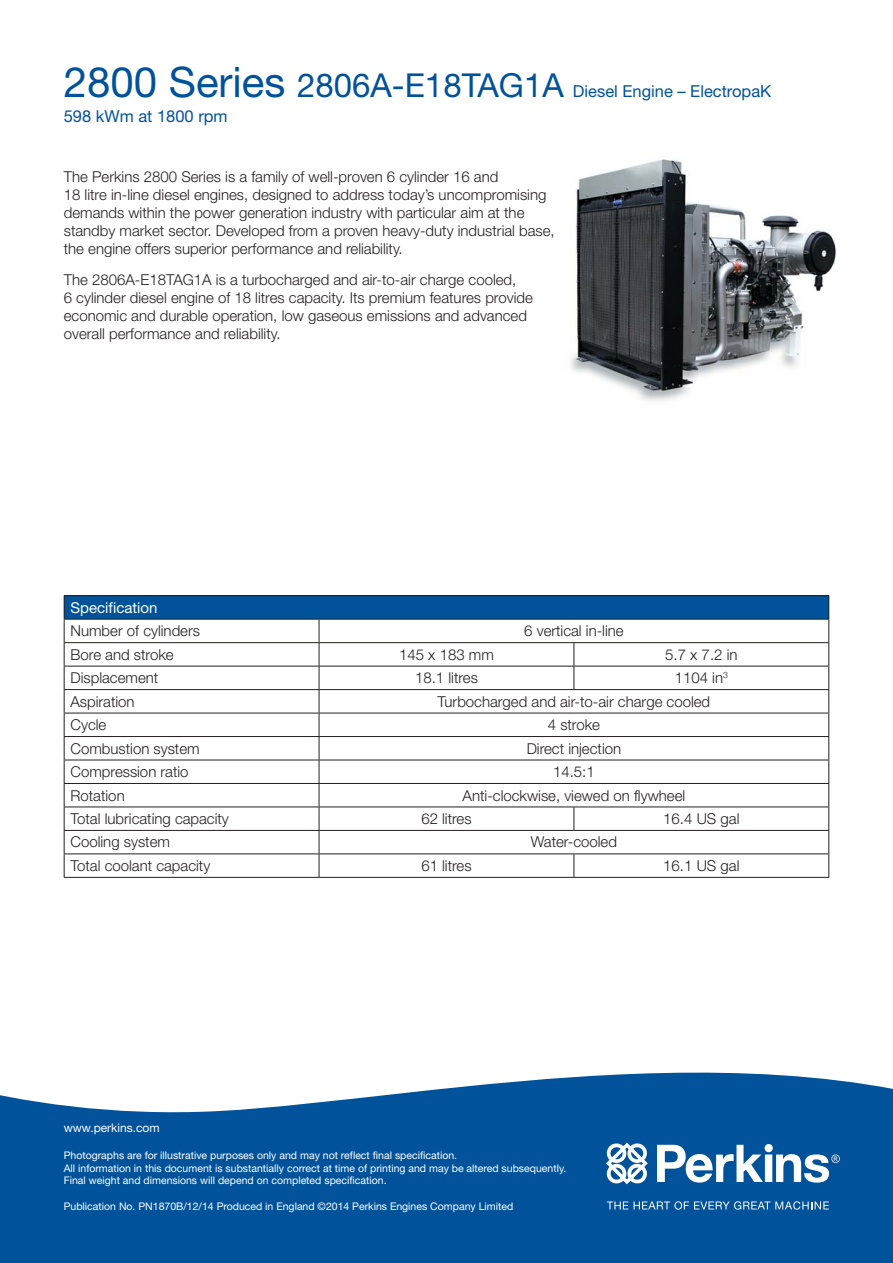
<style>
.page{position:relative;width:893px;height:1263px;background:#fff}
.page>*{position:absolute;margin:0;border:0;box-sizing:border-box;transform-origin:0 0}
.t1{font:16.5px/24.8px "Helvetica Neue";color:#00529b}
.t2{font:300 15px/18px "Helvetica Neue";color:#231f20}
.t3{font:15px "Helvetica Neue";color:#fff}
.t4{font:12px "Helvetica Neue";color:#fff}
.t5{font:10.5px/12.6px "Helvetica Neue";color:#fff}
.s1{font-size:42px}
.s2{font-size:33px}
</style>
<div class="page">
<svg style="left:0;top:1072px;width:893px;height:191px;background:#1b64a5"></svg>
<svg style="left:607px;top:1201px;width:21px;height:8px"></svg>
<svg style="left:634px;top:1201px;width:195px;height:9px;background:#4480b5"></svg>
<svg style="left:606px;top:1143px;width:42px;height:41px"></svg>
<svg style="left:657px;top:1144px;width:183px;height:38px"></svg>
<img style="left:570px;top:159px;width:266px;height:242px">
<div style="left:64px;top:596px;width:765px;height:23px;background:#00529b"></div>
<svg style="left:65px;top:620px;width:763px;height:257px"></svg>
<hr style="left:319px;top:642px;width:255px;height:1px;background:#231f20">
<hr style="left:574px;top:642px;width:255px;height:1px;background:#231f20">
<hr style="left:319px;top:666px;width:255px;height:1px;background:#231f20">
<hr style="left:574px;top:666px;width:255px;height:1px;background:#231f20">
<svg style="left:574px;top:643px;width:1px;height:46px"></svg>
<hr style="left:64px;top:689px;width:255px;height:1px;background:#231f20">
<hr style="left:319px;top:689px;width:255px;height:1px;background:#231f20">
<hr style="left:574px;top:689px;width:255px;height:1px;background:#231f20">
<hr style="left:64px;top:713px;width:255px;height:1px;background:#231f20">
<hr style="left:319px;top:713px;width:255px;height:1px;background:#231f20">
<hr style="left:574px;top:713px;width:255px;height:1px;background:#231f20">
<hr style="left:64px;top:736px;width:255px;height:1px;background:#231f20">
<hr style="left:319px;top:736px;width:255px;height:1px;background:#231f20">
<hr style="left:574px;top:736px;width:255px;height:1px;background:#231f20">
<hr style="left:64px;top:760px;width:255px;height:1px;background:#231f20">
<hr style="left:319px;top:760px;width:255px;height:1px;background:#231f20">
<hr style="left:574px;top:760px;width:255px;height:1px;background:#231f20">
<hr style="left:64px;top:783px;width:255px;height:1px;background:#231f20">
<hr style="left:319px;top:783px;width:255px;height:1px;background:#231f20">
<hr style="left:574px;top:783px;width:255px;height:1px;background:#231f20">
<hr style="left:64px;top:806px;width:255px;height:1px;background:#231f20">
<hr style="left:319px;top:806px;width:255px;height:1px;background:#231f20">
<hr style="left:574px;top:806px;width:255px;height:1px;background:#231f20">
<svg style="left:574px;top:807px;width:1px;height:23px"></svg>
<hr style="left:64px;top:830px;width:255px;height:1px;background:#231f20">
<hr style="left:319px;top:830px;width:255px;height:1px;background:#231f20">
<hr style="left:574px;top:830px;width:255px;height:1px;background:#231f20">
<svg style="left:574px;top:854px;width:1px;height:23px"></svg>
<hr style="left:64px;top:642px;width:255px;height:1px;background:#231f20">
<hr style="left:64px;top:666px;width:255px;height:1px;background:#231f20">
<hr style="left:319px;top:853px;width:255px;height:1px;background:#231f20">
<hr style="left:574px;top:853px;width:255px;height:1px;background:#231f20">
<hr style="left:64px;top:853px;width:255px;height:1px;background:#231f20">
<hr style="left:319px;top:877px;width:255px;height:1px;background:#231f20">
<hr style="left:574px;top:877px;width:255px;height:1px;background:#231f20">
<svg style="left:319px;top:620px;width:1px;height:257px"></svg>
<hr style="left:64px;top:877px;width:255px;height:1px;background:#231f20">
<hr style="left:64px;top:595px;width:255px;height:1px;background:#231f20">
<svg style="left:64px;top:596px;width:1px;height:281px"></svg>
<hr style="left:319px;top:595px;width:255px;height:1px;background:#231f20">
<hr style="left:574px;top:595px;width:255px;height:1px;background:#231f20">
<svg style="left:828px;top:596px;width:1px;height:281px"></svg>
<hr style="left:64px;top:619px;width:255px;height:1px;background:#231f20">
<hr style="left:319px;top:619px;width:255px;height:1px;background:#231f20">
<hr style="left:574px;top:619px;width:255px;height:1px;background:#231f20">
<p class="t1" style="left:64px;top:78px;width:709px"><span class="s1">2800 Series</span> <span class="s2">2806A-E18TAG1A</span> Diesel Engine – ElectropaK<br>598 kWm at 1800 rpm</p>
<p class="t2" style="left:64px;top:167px;width:492px">The Perkins 2800 Series is a family of well-proven 6 cylinder 16 and<br>18 litre in-line diesel engines, designed to address today’s uncompromising demands within the power generation industry with particular aim at the standby market sector. Developed from a proven heavy-duty industrial base, the engine offers superior performance and reliability.</p>
<p class="t2" style="left:64px;top:270px;width:471px">The 2806A-E18TAG1A is a turbocharged and air-to-air charge cooled,<br>6 cylinder diesel engine of 18 litres capacity. Its premium features provide economic and durable operation, low gaseous emissions and advanced overall performance and reliability.</p>
<p class="t3" style="left:71px;top:598px;width:88px">Specification</p>
<p class="t2" style="left:71px;top:622px;width:131px">Number of cylinders</p>
<p class="t2" style="left:524px;top:622px;width:101px">6 vertical in-line</p>
<p class="t2" style="left:71px;top:645px;width:105px">Bore and stroke</p>
<p class="t2" style="left:399px;top:645px;width:96px">145 x 183 mm</p>
<p class="t2" style="left:665px;top:645px;width:74px">5.7 x 7.2 in</p>
<p class="t2" style="left:71px;top:668px;width:89px">Displacement</p>
<p class="t2" style="left:415px;top:668px;width:64px">18.1 litres</p>
<p class="t2" style="left:675px;top:668px;width:55px">1104 in<sup>3</sup></p>
<p class="t2" style="left:71px;top:692px;width:66px">Aspiration</p>
<p class="t2" style="left:438px;top:692px;width:274px">Turbocharged and air-to-air charge cooled</p>
<p class="t2" style="left:71px;top:715px;width:37px">Cycle</p>
<p class="t2" style="left:548px;top:715px;width:54px">4 stroke</p>
<p class="t2" style="left:71px;top:739px;width:131px">Combustion system</p>
<p class="t2" style="left:527px;top:739px;width:96px">Direct injection</p>
<p class="t2" style="left:71px;top:762px;width:120px">Compression ratio</p>
<p class="t2" style="left:553px;top:762px;width:43px">14.5:1</p>
<p class="t2" style="left:71px;top:786px;width:56px">Rotation</p>
<p class="t2" style="left:463px;top:786px;width:224px">Anti-clockwise, viewed on flywheel</p>
<p class="t2" style="left:71px;top:809px;width:160px">Total lubricating capacity</p>
<p class="t2" style="left:421px;top:809px;width:52px">62 litres</p>
<p class="t2" style="left:663px;top:809px;width:78px">16.4 US gal</p>
<p class="t2" style="left:71px;top:833px;width:101px">Cooling system</p>
<p class="t2" style="left:531px;top:833px;width:88px">Water-cooled</p>
<p class="t2" style="left:71px;top:856px;width:141px">Total coolant capacity</p>
<p class="t2" style="left:421px;top:856px;width:52px">61 litres</p>
<p class="t2" style="left:663px;top:856px;width:78px">16.1 US gal</p>
<p class="t4" style="left:64px;top:1121px;width:97px">www.perkins.com</p>
<p class="t5" style="left:64px;top:1149px;width:504px">Photographs are for illustrative purposes only and may not reflect final specification.<br>All information in this document is substantially correct at time of printing and may be altered subsequently.<br>Final weight and dimensions will depend on completed specification.</p>
<p class="t5" style="left:64px;top:1199px;width:451px">Publication No. PN1870B/12/14 Produced in England ©2014 Perkins Engines Company Limited</p>
</div>
